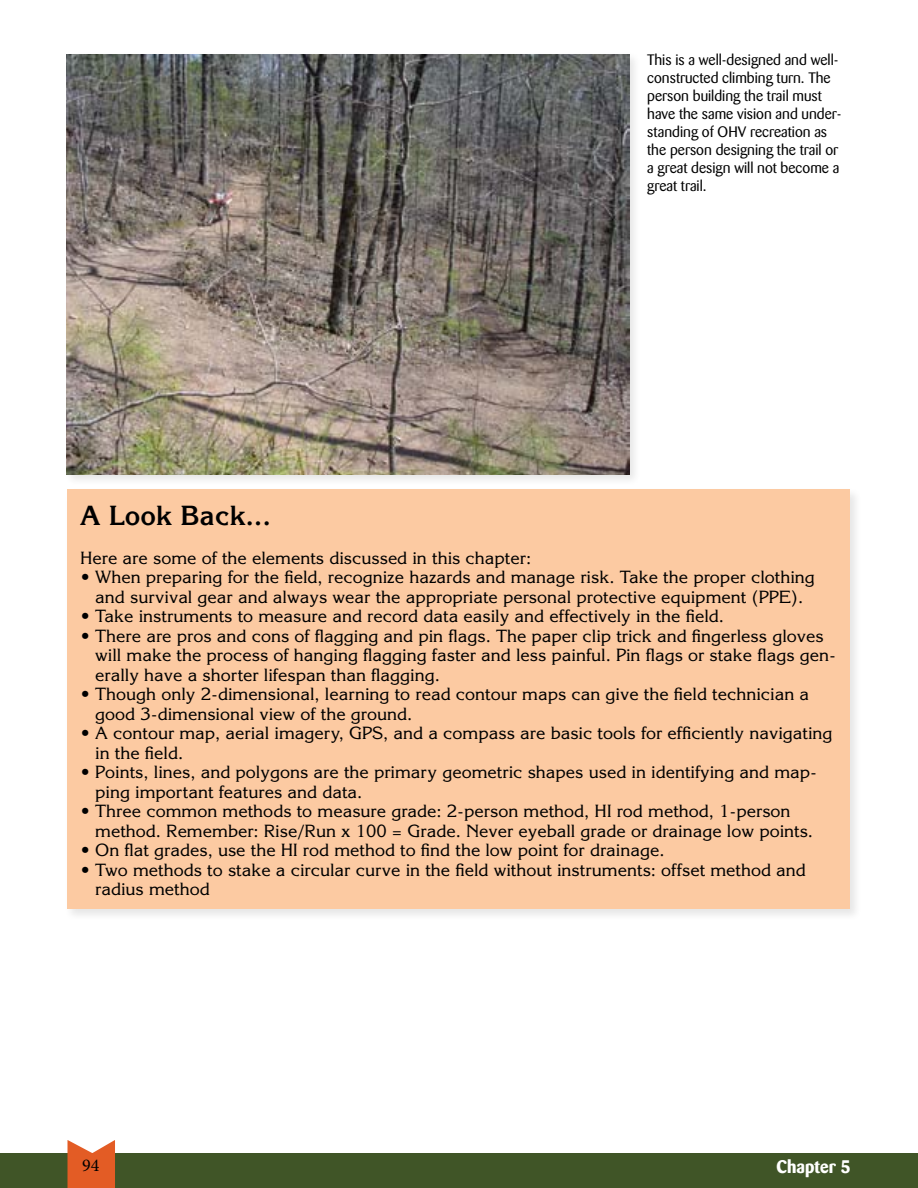
<style>
.page{position:relative;width:918px;height:1188px;background:#fff}
.page>*{position:absolute;margin:0;border:0;box-sizing:border-box;transform-origin:0 0}
.t1{font:700 27px "Korinna";color:#000}
.t2{font:700 18px "Barmeno";color:#fff}
.t3{font:18px "Minion Pro";color:#000}
.t4{font:17.25px/19.5px "Korinna";color:#000}
.t5{font:15px/18px "Barmeno";color:#000}
</style>
<div class="page">
<div style="left:0;top:1153px;width:918px;height:35px;background:#405527"></div>
<svg style="left:68px;top:1140px;width:47px;height:48px;background:#e67242"></svg>
<div style="left:64px;top:51px;width:577px;height:436px;background:#000;opacity:.1"></div>
<img style="left:67px;top:54px;width:562px;height:421px">
<div style="left:64px;top:487px;width:798px;height:434px;background:#000;opacity:.1"></div>
<div style="left:67px;top:490px;width:783px;height:419px;background:#fccaa2"></div>
<p class="t5" style="left:647px;top:51px;width:196px">This is a well-designed and well&shy;constructed climbing turn. The person building the trail must have the same vision and under&shy;standing of OHV recreation as the person designing the trail or a great design will not become a great trail.</p>
<h1 class="t1" style="left:80px;top:498px;width:193px">A Look Back...</h1>
<p class="t4" style="left:80px;top:548px;width:453px">Here are some of the elements discussed in this chapter:</p>
<p class="t4" style="left:80px;top:567px;width:736px;text-align:center">• When preparing for the field, recognize hazards and manage risk. Take the proper clothing and survival gear and always wear the appropriate personal protective equipment (PPE).</p>
<p class="t4" style="left:80px;top:606px;width:646px">• Take instruments to measure and record data easily and effectively in the field.</p>
<p class="t4" style="left:95px;top:626px;width:742px;text-indent:-15px">• There are pros and cons of flagging and pin flags. The paper clip trick and fingerless gloves will make the process of hanging flagging faster and less painful. Pin flags or stake flags gen&shy;erally have a shorter lifespan than flagging.</p>
<p class="t4" style="left:95px;top:684px;width:715px;text-indent:-15px">• Though only 2-dimensional, learning to read contour maps can give the field technician a good 3-dimensional view of the ground.</p>
<p class="t4" style="left:95px;top:723px;width:739px;text-indent:-15px">• A contour map, aerial imagery, GPS, and a compass are basic tools for efficiently navigating in the field.</p>
<p class="t4" style="left:95px;top:762px;width:723px;text-indent:-15px">• Points, lines, and polygons are the primary geometric shapes used in identifying and map&shy;ping important features and data.</p>
<p class="t4" style="left:95px;top:801px;width:719px;text-indent:-15px">• Three common methods to measure grade: 2-person method, HI rod method, 1-person method. Remember: Rise/Run x 100 = Grade. Never eyeball grade or drainage low points.</p>
<p class="t4" style="left:80px;top:840px;width:586px">• On flat grades, use the HI rod method to find the low point for drainage.</p>
<p class="t4" style="left:95px;top:860px;width:712px;text-indent:-15px">• Two methods to stake a circular curve in the field without instruments: offset method and radius method</p>
<p class="t3" style="left:82px;top:1154px;width:19px">94</p>
<p class="t2" style="left:777px;top:1155px;width:75px">Chapter 5</p>
</div>
